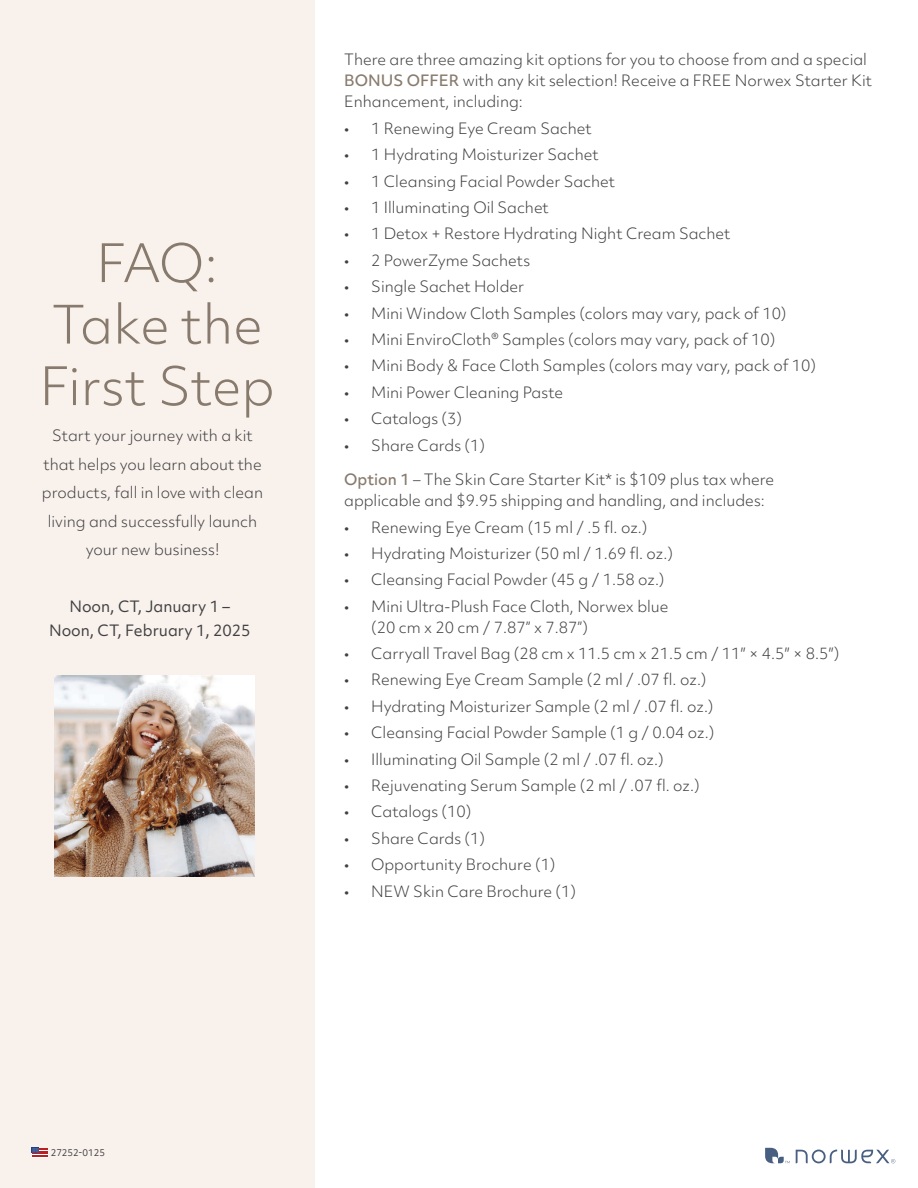
<style>
.page{position:relative;width:918px;height:1188px;background:#fff}
.page>*{position:absolute;margin:0;border:0;box-sizing:border-box;transform-origin:0 0}
.t1{font:300 51px/61.5px "Objektiv Mk 2";letter-spacing:-.005em;color:#887b6d;text-align:center}
.t2{font:300 15px/28.5px "Objektiv Mk 2";color:#413f41}
.t3{font:15px/24px "Objektiv Mk 2";color:#413f41;text-align:center}
.t4{font:9px "Objektiv Mk 2";color:#413f41}
.s1{font-weight:500;color:#887b6d}
</style>
<div class="page">
<div style="left:0;top:0;width:314px;height:1188px;background:#f9f2ec"></div>
<svg style="left:32px;top:1148px;width:15px;height:10px"></svg>
<svg style="left:796px;top:1150px;width:99px;height:13px"></svg>
<svg style="left:765px;top:1148px;width:25px;height:15px"></svg>
<img style="left:54px;top:676px;width:201px;height:201px">
<h1 class="t1" style="left:40px;top:232px;width:237px">FAQ:<br>Take the<br>First Step</h1>
<p class="t2" style="left:42px;top:421px;width:223px;text-align:center">Start your journey with a kit that helps you learn about the products, fall in love with clean living and successfully launch your new business!</p>
<p class="t3" style="left:49px;top:595px;width:203px">Noon, CT, January 1 –<br>Noon, CT, February 1, 2025</p>
<p class="t2" style="left:344px;top:49px;width:530px;line-height:21px">There are three amazing kit options for you to choose from and a special<br><span class="s1">BONUS OFFER</span> with any kit selection! Receive a FREE Norwex Starter Kit<br>Enhancement, including:</p>
<p class="t2" style="left:344px;top:114px;width:249px">• 1 Renewing Eye Cream Sachet</p>
<p class="t2" style="left:344px;top:140px;width:256px">• 1 Hydrating Moisturizer Sachet</p>
<p class="t2" style="left:344px;top:167px;width:272px">• 1 Cleansing Facial Powder Sachet</p>
<p class="t2" style="left:344px;top:193px;width:206px">• 1 Illuminating Oil Sachet</p>
<p class="t2" style="left:344px;top:219px;width:388px">• 1 Detox + Restore Hydrating Night Cream Sachet</p>
<p class="t2" style="left:344px;top:246px;width:188px">• 2 PowerZyme Sachets</p>
<p class="t2" style="left:344px;top:272px;width:181px">• Single Sachet Holder</p>
<p class="t2" style="left:344px;top:299px;width:444px">• Mini Window Cloth Samples (colors may vary, pack of 10)</p>
<p class="t2" style="left:344px;top:325px;width:433px">• Mini EnviroCloth® Samples (colors may vary, pack of 10)</p>
<p class="t2" style="left:344px;top:351px;width:473px">• Mini Body &amp; Face Cloth Samples (colors may vary, pack of 10)</p>
<p class="t2" style="left:344px;top:378px;width:221px">• Mini Power Cleaning Paste</p>
<p class="t2" style="left:344px;top:404px;width:119px">• Catalogs (3)</p>
<p class="t2" style="left:344px;top:431px;width:142px">• Share Cards (1)</p>
<p class="t2" style="left:344px;top:469px;width:432px;line-height:21px"><span class="s1">Option 1</span> – The Skin Care Starter Kit* is $109 plus tax where applicable and $9.95 shipping and handling, and includes:</p>
<p class="t2" style="left:344px;top:513px;width:305px">• Renewing Eye Cream (15 ml / .5 fl. oz.)</p>
<p class="t2" style="left:344px;top:539px;width:330px">• Hydrating Moisturizer (50 ml / 1.69 fl. oz.)</p>
<p class="t2" style="left:344px;top:565px;width:322px">• Cleansing Facial Powder (45 g / 1.58 oz.)</p>
<p class="t2" style="left:371px;top:596px;width:299px;line-height:21px;text-indent:-27px">• Mini Ultra-Plush Face Cloth, Norwex blue (20 cm x 20 cm / 7.87” x 7.87”)</p>
<p class="t2" style="left:344px;top:639px;width:497px">• Carryall Travel Bag (28 cm x 11.5 cm x 21.5 cm / 11″ × 4.5″ × 8.5″)</p>
<p class="t2" style="left:344px;top:666px;width:364px">• Renewing Eye Cream Sample (2 ml / .07 fl. oz.)</p>
<p class="t2" style="left:344px;top:692px;width:371px">• Hydrating Moisturizer Sample (2 ml / .07 fl. oz.)</p>
<p class="t2" style="left:344px;top:718px;width:372px">• Cleansing Facial Powder Sample (1 g / 0.04 oz.)</p>
<p class="t2" style="left:344px;top:745px;width:321px">• Illuminating Oil Sample (2 ml / .07 fl. oz.)</p>
<p class="t2" style="left:344px;top:771px;width:357px">• Rejuvenating Serum Sample (2 ml / .07 fl. oz.)</p>
<p class="t2" style="left:344px;top:798px;width:129px">• Catalogs (10)</p>
<p class="t2" style="left:344px;top:824px;width:142px">• Share Cards (1)</p>
<p class="t2" style="left:344px;top:850px;width:213px">• Opportunity Brochure (1)</p>
<p class="t2" style="left:344px;top:877px;width:233px">• NEW Skin Care Brochure (1)</p>
<p class="t4" style="left:51px;top:1146px;width:56px">27252-0125</p>
</div>
